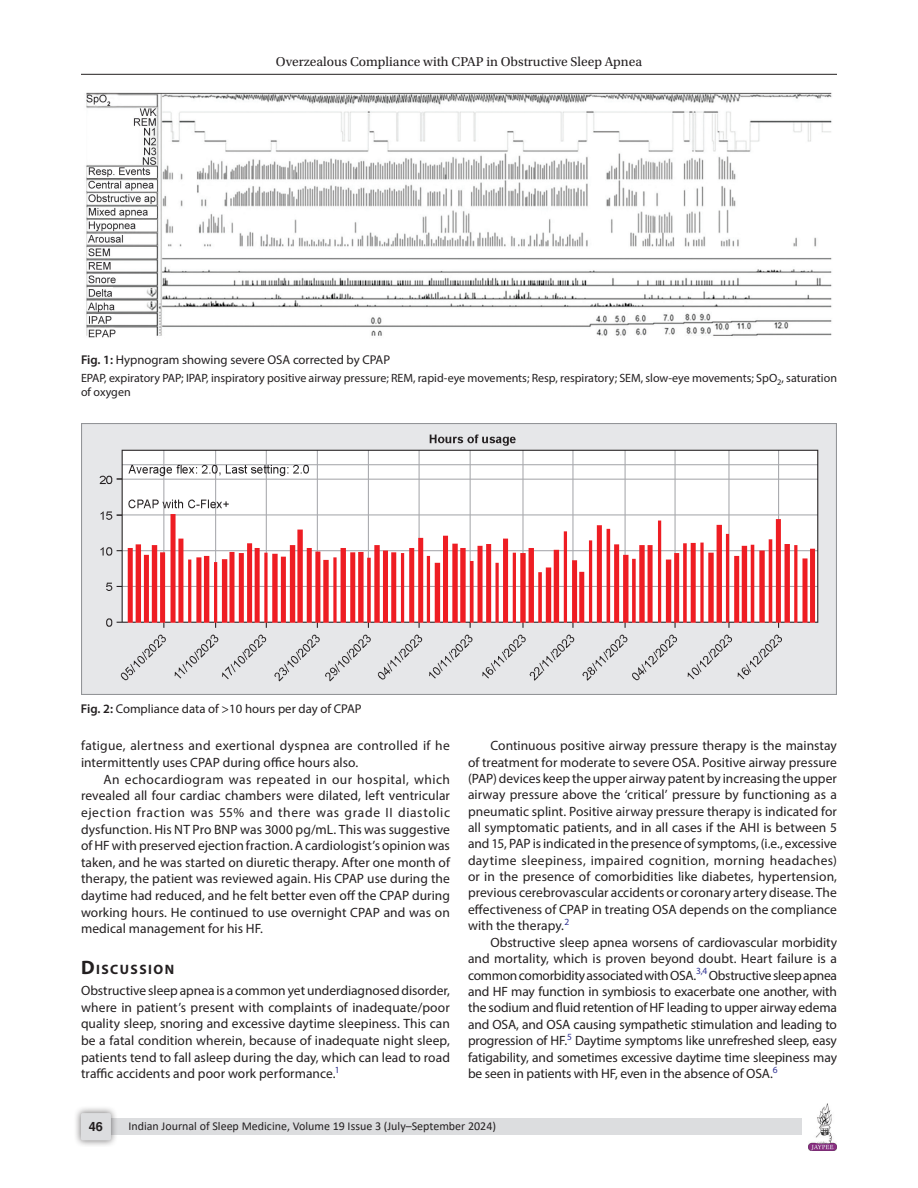
<style>
.page{position:relative;width:918px;height:1188px;background:#fff}
.page>*{position:absolute;margin:0;border:0;box-sizing:border-box;transform-origin:0 0}
.Head-1{font:700 13.65px "Myriad Pro";letter-spacing:.105em;color:#231f20}
.Para-Indent{font:13.5px/16.4px "Myriad Pro";letter-spacing:.005em;color:#231f20;text-align:justify}
.Para-NoIndent{font:13.5px/16.6px "Myriad Pro";letter-spacing:.005em;color:#231f20;text-align:justify}
.t1{font:13.5px "Utopia Std";color:#231f20}
.FigCaption{font:12.75px "Myriad Pro";color:#231f20}
.t2{font:700 12.75px "Helvetica LT Std";color:#231f20}
.TableFootNote{font:12px/14.4px "Myriad Pro";color:#231f20}
.t3{font:12px "Calibri";color:#231f20}
.s1{font-weight:600}
.s2{font-size:19.5px}
</style>
<div class="page">
<hr style="left:81px;top:74px;width:756px;height:1px;background:#231f20">
<div style="left:96px;top:1119px;width:706px;height:16px;background:#dcdddf"></div>
<div style="left:73px;top:1106px;width:45px;height:41px;background:#231f20;opacity:.61"></div>
<div style="left:81px;top:1113px;width:30px;height:27px;background:#dcdddf;border-radius:2px"></div>
<img style="left:808px;top:1103px;width:29px;height:48px">
<img style="left:86px;top:92px;width:746px;height:246px">
<img style="left:81px;top:424px;width:756px;height:270px">
<p class="t1" style="left:276px;top:55px;width:368px">Overzealous Compliance with CPAP in Obstructive Sleep Apnea</p>
<p class="FigCaption" style="left:81px;top:351px;width:311px"><span class="s1">Fig. 1:</span> Hypnogram showing severe OSA corrected by CPAP</p>
<p class="TableFootNote" style="left:81px;top:371px;width:758px">EPAP, expiratory PAP; IPAP, inspiratory positive airway pressure; REM, rapid-eye movements; Resp, respiratory; SEM, slow-eye movements; SpO<sub>2</sub>, saturation of oxygen</p>
<p class="FigCaption" style="left:81px;top:701px;width:282px"><span class="s1">Fig. 2:</span> Compliance data of &gt;10 hours per day of CPAP</p>
<p class="Para-Indent" style="left:81px;top:737px;width:370px">fatigue, alertness and exertional dyspnea are controlled if he intermittently uses CPAP during office hours also.</p>
<p class="Para-Indent" style="left:81px;top:771px;width:371px;text-indent:22px">An echocardiogram was repeated in our hospital, which revealed all four cardiac chambers were dilated, left ventricular ejection fraction was 55% and there was grade II diastolic dysfunction. His NT Pro BNP was 3000 pg/mL. This was suggestive of HF with preserved ejection fraction. A cardiologist’s opinion was taken, and he was started on diuretic therapy. After one month of therapy, the patient was reviewed again. His CPAP use during the daytime had reduced, and he felt better even off the CPAP during working hours. He continued to use overnight CPAP and was on medical management for his HF.</p>
<p class="Head-1" style="left:81px;top:960px;width:95px"><span class="s2">D</span>ISCUSSION</p>
<p class="Para-NoIndent" style="left:81px;top:982px;width:371px">Obstructive sleep apnea is a common yet underdiagnosed disorder, where in patient’s present with complaints of inadequate/poor quality sleep, snoring and excessive daytime sleepiness. This can be a fatal condition wherein, because of inadequate night sleep, patients tend to fall asleep during the day, which can lead to road traffic accidents and poor work performance.<sup>1</sup></p>
<p class="Para-Indent" style="left:468px;top:737px;width:371px;text-indent:22px">Continuous positive airway pressure therapy is the mainstay of treatment for moderate to severe OSA. Positive airway pressure (PAP) devices keep the upper airway patent by increasing the upper airway pressure above the ‘critical’ pressure by functioning as a pneumatic splint. Positive airway pressure therapy is indicated for all symptomatic patients, and in all cases if the AHI is between 5 and 15, PAP is indicated in the presence of symptoms, (i.e., excessive daytime sleepiness, impaired cognition, morning headaches) or in the presence of comorbidities like diabetes, hypertension, previous cerebrovascular accidents or coronary artery disease. The effectiveness of CPAP in treating OSA depends on the compliance with the therapy.<sup>2</sup></p>
<p class="Para-Indent" style="left:468px;top:934px;width:371px;text-indent:22px">Obstructive sleep apnea worsens of cardiovascular morbidity and mortality, which is proven beyond doubt. Heart failure is a common comorbidity associated with OSA.<sup>3,4</sup> Obstructive sleep apnea and HF may function in symbiosis to exacerbate one another, with the sodium and fluid retention of HF leading to upper airway edema and OSA, and OSA causing sympathetic stimulation and leading to progression of HF.<sup>5</sup> Daytime symptoms like unrefreshed sleep, easy fatigability, and sometimes excessive daytime time sleepiness may be seen in patients with HF, even in the absence of OSA.<sup>6</sup></p>
<p class="t2" style="left:89px;top:1119px;width:16px">46</p>
<p class="t3" style="left:128px;top:1117px;width:369px">Indian Journal of Sleep Medicine, Volume 19 Issue 3 (July–September 2024)</p>
</div>
